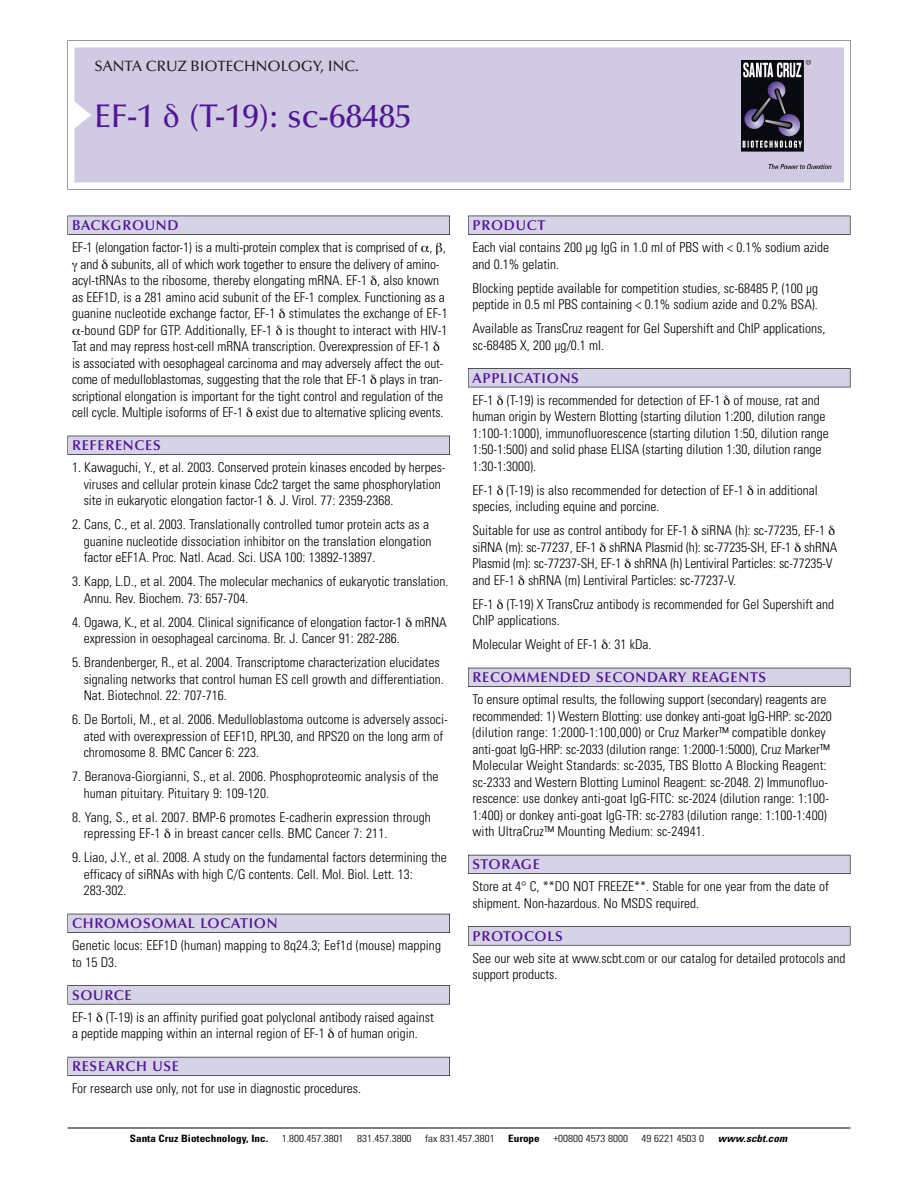
<style>
.page{position:relative;width:918px;height:1188px;background:#fff}
.page>*{position:absolute;margin:0;border:0;box-sizing:border-box;transform-origin:0 0}
.t1{font:500 33px "Optima";color:#511695}
.t2{font:500 15px "Optima";color:#231f20}
.t3{font:600 14.25px "Optima";letter-spacing:.05em;color:#511695}
.t4{font:300 condensed 13.5px/16.5px "Univers";color:#000}
.t5{font:300 condensed 10.2px "Univers";color:#000;scale:1.1 1}
.t6{font:700 condensed 10.2px "Univers";color:#000;scale:1.1 1}
.t7{font:italic 700 condensed 10.2px "Univers";letter-spacing:.005em;color:#000;scale:1.1 1}
</style>
<div class="page">
<svg style="left:68px;top:40px;width:783px;height:149px"></svg>
<div style="left:74px;top:47px;width:770px;height:135px;background:#d1cae3"></div>
<img style="left:741px;top:60px;width:90px;height:108px">
<div style="left:68px;top:216px;width:382px;height:19px;background:#525155"></div>
<div style="left:68px;top:216px;width:381px;height:18px;background:#d7d3e7"></div>
<div style="left:68px;top:436px;width:382px;height:19px;background:#515055"></div>
<div style="left:68px;top:436px;width:381px;height:18px;background:#d7d3e7"></div>
<div style="left:68px;top:914px;width:382px;height:19px;background:#525158"></div>
<div style="left:68px;top:914px;width:381px;height:18px;background:#d7d3e7"></div>
<div style="left:68px;top:985px;width:382px;height:19px;background:#575759"></div>
<div style="left:68px;top:986px;width:381px;height:18px;background:#d7d3e7"></div>
<div style="left:68px;top:1057px;width:382px;height:19px;background:#5b5a62"></div>
<div style="left:68px;top:1057px;width:381px;height:18px;background:#d7d3e7"></div>
<div style="left:468px;top:216px;width:382px;height:19px;background:#525155"></div>
<div style="left:468px;top:216px;width:382px;height:18px;background:#d7d3e7"></div>
<div style="left:468px;top:368px;width:382px;height:19px;background:#525155"></div>
<div style="left:468px;top:369px;width:382px;height:18px;background:#d7d3e7"></div>
<div style="left:468px;top:668px;width:382px;height:19px;background:#525158"></div>
<div style="left:468px;top:668px;width:382px;height:18px;background:#d7d3e7"></div>
<div style="left:468px;top:855px;width:382px;height:19px;background:#54535a"></div>
<div style="left:468px;top:855px;width:382px;height:18px;background:#d7d3e7"></div>
<svg style="left:468px;top:926px;width:382px;height:20px"></svg>
<div style="left:468px;top:927px;width:382px;height:18px;background:#d7d3e7"></div>
<hr style="left:68px;top:1128px;width:782px;height:1px;background:#000">
<svg style="left:164px;top:104px;width:14px;height:24px"></svg>
<p class="t2" style="left:94px;top:61px;width:266px">SANTA CRUZ BIOTECHNOLOGY, INC.</p>
<h1 class="t1" style="left:94px;top:103px;width:319px">EF-1 (T-19): sc-68485</h1>
<p class="t3" style="left:72px;top:219px;width:108px">BACKGROUND</p>
<p class="t4" style="left:72px;top:240px;width:375px">EF-1 (elongation factor-1) is a multi-protein complex that is comprised of , ,</p>
<p class="t4" style="left:81px;top:257px;width:361px">and subunits, all of which work together to ensure the delivery of amino-</p>
<p class="t4" style="left:72px;top:273px;width:369px">acyl-tRNAs to the ribosome, thereby elongating mRNA. EF-1 , also known</p>
<p class="t4" style="left:72px;top:290px;width:374px">as EEF1D, is a 281 amino acid subunit of the EF-1 complex. Functioning as a</p>
<p class="t4" style="left:72px;top:306px;width:377px">guanine nucleotide exchange factor, EF-1 stimulates the exchange of EF-1</p>
<p class="t4" style="left:81px;top:323px;width:368px">-bound GDP for GTP. Additionally, EF-1 is thought to interact with HIV-1</p>
<p class="t4" style="left:72px;top:339px;width:359px">Tat and may repress host-cell mRNA transcription. Overexpression of EF-1</p>
<p class="t4" style="left:72px;top:356px;width:373px">is associated with oesophageal carcinoma and may adversely affect the out-</p>
<p class="t4" style="left:72px;top:372px;width:372px">come of medulloblastomas, suggesting that the role that EF-1 plays in tran-</p>
<p class="t4" style="left:72px;top:389px;width:373px">scriptional elongation is important for the tight control and regulation of the</p>
<p class="t4" style="left:72px;top:405px;width:373px">cell cycle. Multiple isoforms of EF-1 exist due to alternative splicing events.</p>
<p class="t3" style="left:72px;top:440px;width:90px">REFERENCES</p>
<p class="t4" style="left:84px;top:460px;width:363px;text-indent:-12px">1. Kawaguchi, Y., et al. 2003. Conserved protein kinases encoded by herpes&shy;viruses and cellular protein kinase Cdc2 target the same phosphorylation site in eukaryotic elongation factor-1 . J. Virol. 77: 2359-2368.</p>
<p class="t4" style="left:84px;top:517px;width:349px;text-indent:-12px">2. Cans, C., et al. 2003. Translationally controlled tumor protein acts as a guanine nucleotide dissociation inhibitor on the translation elongation factor eEF1A. Proc. Natl. Acad. Sci. USA 100: 13892-13897.</p>
<p class="t4" style="left:84px;top:574px;width:366px;text-indent:-12px">3. Kapp, L.D., et al. 2004. The molecular mechanics of eukaryotic translation.<br>Annu. Rev. Biochem. 73: 657-704.</p>
<p class="t4" style="left:84px;top:615px;width:365px;text-indent:-12px">4. Ogawa, K., et al. 2004. Clinical significance of elongation factor-1 mRNA expression in oesophageal carcinoma. Br. J. Cancer 91: 282-286.</p>
<p class="t4" style="left:84px;top:655px;width:362px;text-indent:-12px">5. Brandenberger, R., et al. 2004. Transcriptome characterization elucidates signaling networks that control human ES cell growth and differentiation.<br>Nat. Biotechnol. 22: 707-716.</p>
<p class="t4" style="left:84px;top:712px;width:366px;text-indent:-12px">6. De Bortoli, M., et al. 2006. Medulloblastoma outcome is adversely associ&shy;ated with overexpression of EEF1D, RPL30, and RPS20 on the long arm of chromosome 8. BMC Cancer 6: 223.</p>
<p class="t4" style="left:84px;top:769px;width:356px;text-indent:-12px">7. Beranova-Giorgianni, S., et al. 2006. Phosphoproteomic analysis of the human pituitary. Pituitary 9: 109-120.</p>
<p class="t4" style="left:84px;top:810px;width:349px;text-indent:-12px">8. Yang, S., et al. 2007. BMP-6 promotes E-cadherin expression through repressing EF-1 in breast cancer cells. BMC Cancer 7: 211.</p>
<p class="t4" style="left:84px;top:850px;width:365px;text-indent:-12px">9. Liao, J.Y., et al. 2008. A study on the fundamental factors determining the efficacy of siRNAs with high C/G contents. Cell. Mol. Biol. Lett. 13:<br>283-302.</p>
<p class="t3" style="left:72px;top:918px;width:207px">CHROMOSOMAL LOCATION</p>
<p class="t4" style="left:72px;top:938px;width:371px">Genetic locus: EEF1D (human) mapping to 8q24.3; Eef1d (mouse) mapping to 15 D3.</p>
<p class="t3" style="left:72px;top:989px;width:61px">SOURCE</p>
<p class="t4" style="left:72px;top:1010px;width:363px">EF-1 (T-19) is an affinity purified goat polyclonal antibody raised against a peptide mapping within an internal region of EF-1 of human origin.</p>
<p class="t3" style="left:72px;top:1061px;width:109px">RESEARCH USE</p>
<p class="t4" style="left:72px;top:1081px;width:290px">For research use only, not for use in diagnostic procedures.</p>
<p class="t3" style="left:473px;top:219px;width:74px">PRODUCT</p>
<p class="t4" style="left:473px;top:240px;width:358px">Each vial contains 200 µg IgG in 1.0 ml of PBS with &lt; 0.1% sodium azide and 0.1% gelatin.</p>
<p class="t4" style="left:473px;top:281px;width:347px">Blocking peptide available for competition studies, sc-68485 P, (100 µg peptide in 0.5 ml PBS containing &lt; 0.1% sodium azide and 0.2% BSA).</p>
<p class="t4" style="left:473px;top:321px;width:354px">Available as TransCruz reagent for Gel Supershift and ChIP applications, sc-68485 X, 200 µg/0.1 ml.</p>
<p class="t3" style="left:473px;top:372px;width:108px">APPLICATIONS</p>
<p class="t4" style="left:473px;top:393px;width:358px">EF-1 (T-19) is recommended for detection of EF-1 of mouse, rat and human origin by Western Blotting (starting dilution 1:200, dilution range 1:100-1:1000), immunofluorescence (starting dilution 1:50, dilution range 1:50-1:500) and solid phase ELISA (starting dilution 1:30, dilution range 1:30-1:3000).</p>
<p class="t4" style="left:473px;top:483px;width:347px">EF-1 (T-19) is also recommended for detection of EF-1 in additional species, including equine and porcine.</p>
<p class="t4" style="left:473px;top:523px;width:366px">Suitable for use as control antibody for EF-1 siRNA (h): sc-77235, EF-1 siRNA (m): sc-77237, EF-1 shRNA Plasmid (h): sc-77235-SH, EF-1 shRNA Plasmid (m): sc-77237-SH, EF-1 shRNA (h) Lentiviral Particles: sc-77235-V and EF-1 shRNA (m) Lentiviral Particles: sc-77237-V.</p>
<p class="t4" style="left:473px;top:597px;width:363px">EF-1 (T-19) X TransCruz antibody is recommended for Gel Supershift and<br>ChIP applications.</p>
<p class="t4" style="left:473px;top:637px;width:181px">Molecular Weight of EF-1 : 31 kDa.</p>
<p class="t3" style="left:473px;top:672px;width:295px">RECOMMENDED SECONDARY REAGENTS</p>
<p class="t4" style="left:473px;top:692px;width:361px">To ensure optimal results, the following support (secondary) reagents are recommended: 1) Western Blotting: use donkey anti-goat IgG-HRP: sc-2020 (dilution range: 1:2000-1:100,000) or Cruz Marker™ compatible donkey anti-goat IgG-HRP: sc-2033 (dilution range: 1:2000-1:5000), Cruz Marker™ Molecular Weight Standards: sc-2035, TBS Blotto A Blocking Reagent: sc-2333 and Western Blotting Luminol Reagent: sc-2048. 2) Immunofluo&shy;rescence: use donkey anti-goat IgG-FITC: sc-2024 (dilution range: 1:100- 1:400) or donkey anti-goat IgG-TR: sc-2783 (dilution range: 1:100-1:400) with UltraCruz™ Mounting Medium: sc-24941.</p>
<p class="t3" style="left:473px;top:859px;width:69px">STORAGE</p>
<p class="t4" style="left:473px;top:879px;width:358px">Store at 4° C, **DO NOT FREEZE**. Stable for one year from the date of shipment. Non-hazardous. No MSDS required.</p>
<p class="t3" style="left:473px;top:930px;width:92px">PROTOCOLS</p>
<p class="t4" style="left:473px;top:951px;width:375px">See our web site at www.scbt.com or our catalog for detailed protocols and support products.</p>
<p class="t6" style="left:130px;top:1135px;width:127px">Santa Cruz Biotechnology, Inc.</p>
<p class="t5" style="left:282px;top:1135px;width:58px">1.800.457.3801</p>
<p class="t5" style="left:357px;top:1135px;width:51px">831.457.3800</p>
<p class="t5" style="left:425px;top:1135px;width:65px">fax 831.457.3801</p>
<p class="t6" style="left:508px;top:1135px;width:30px">Europe</p>
<p class="t5" style="left:553px;top:1135px;width:69px">+00800 4573 8000</p>
<p class="t5" style="left:642px;top:1135px;width:58px">49 6221 4503 0</p>
<p class="t7" style="left:718px;top:1135px;width:64px">www.scbt.com</p>
</div>
